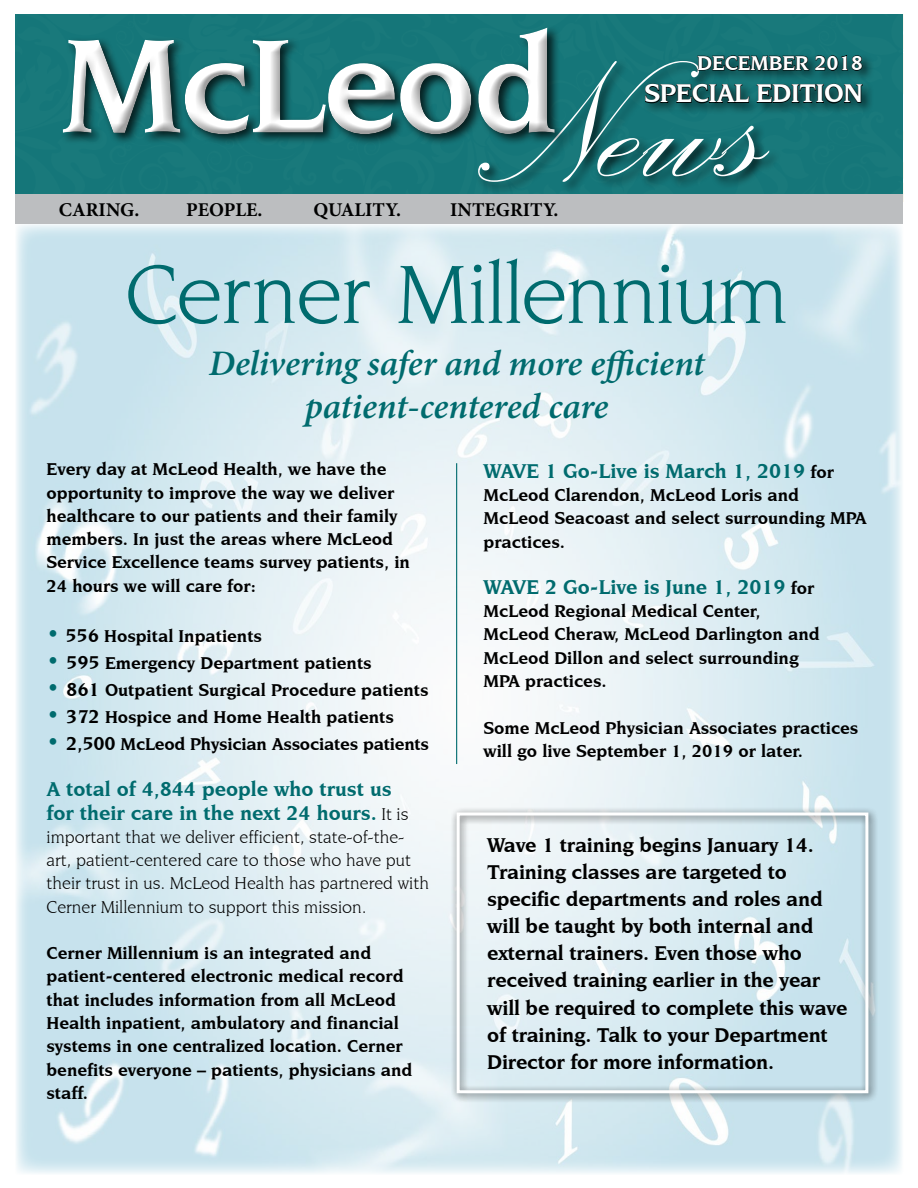
<style>
.page{position:relative;width:918px;height:1188px;background:#fff}
.page>*{position:absolute;margin:0;border:0;box-sizing:border-box;transform-origin:0 0}
.t1{font:216px "Palace Script";color:#fff}
.t2{font:700 141px "Novarese IT Cby BT";letter-spacing:-.025em;color:#fff}
.t3{font:72px "Novarese";color:#006b6e}
.t4{font:italic 600 36px/43.2px "Minion Pro";letter-spacing:-.005em;color:#006b6e;text-align:center}
.t5{font:700 27px "Novarese IT Cby BT";letter-spacing:-.01em;color:#fff}
.t6{font:700 21px/27px "Novarese IT Cby BT";letter-spacing:-.01em;color:#000}
.t7{font:700 21px/23.2px "Novarese IT Cby BT";color:#006b6e}
.t8{font:700 21px "Novarese IT Cby BT";color:#fff}
.t9{font:700 19.5px "Minion Pro";color:#000}
.t10{font:700 18px/23.2px "Novarese IT Cby BT";color:#000}
.t11{font:18px/23.2px "Novarese IT Cby BT";color:#000}
.s1{font-size:18px;color:#000}
.s2{font-size:22.5px;color:#006b6e}
.s3{font-size:19.5px}
.s4{font-weight:400;font-size:18px;color:#000}
</style>
<div class="page">
<img style="left:16px;top:224px;width:886px;height:950px">
<div style="left:16px;top:15px;width:887px;height:186px;background:#157679"></div>
<svg style="left:461px;top:55px;width:442px;height:140px"></svg>
<div style="left:60px;top:25px;width:507px;height:122px;background:#157679"></div>
<div style="left:54px;top:21px;width:511px;height:124px;background:#000;opacity:.38"></div>
<div style="left:16px;top:195px;width:887px;height:29px;background:#bcbec0"></div>
<hr style="left:456px;top:463px;width:1px;height:301px;background:#006b6e">
<div style="left:450px;top:807px;width:429px;height:297px;background:#000;opacity:.75"></div>
<div style="left:457px;top:813px;width:411px;height:280px;border:3px solid #fff"></div>
<h2 class="t2" style="left:60px;top:-1px;width:499px">McLeod</h2>
<p class="t8" style="left:697px;top:50px;width:167px">DECEMBER 2018</p>
<h1 class="t1" style="left:475px;top:-18px;width:294px">News</h1>
<h3 class="t5" style="left:644px;top:77px;width:220px">SPECIAL EDITION</h3>
<p class="t9" style="left:59px;top:196px;width:82px">CARING.</p>
<p class="t9" style="left:186px;top:196px;width:78px">PEOPLE.</p>
<p class="t9" style="left:313px;top:196px;width:89px">QUALITY.</p>
<p class="t9" style="left:450px;top:196px;width:110px">INTEGRITY.</p>
<h3 class="t3" style="left:126px;top:248px;width:663px">Cerner Millennium</h3>
<h3 class="t4" style="left:209px;top:342px;width:497px">Delivering safer and more efficient patient-centered care</h3>
<p class="t7" style="left:484px;top:459px;width:352px">WAVE 1 Go-Live is March 1, 2019 <span class="s1">for</span></p>
<p class="t10" style="left:484px;top:483px;width:385px">McLeod Clarendon, McLeod Loris and<br>McLeod Seacoast and select surrounding MPA practices.</p>
<p class="t7" style="left:484px;top:575px;width:332px">WAVE 2 Go-Live is June 1, 2019 <span class="s1">for</span></p>
<p class="t10" style="left:484px;top:599px;width:338px">McLeod Regional Medical Center,<br>McLeod Cheraw, McLeod Darlington and<br>McLeod Dillon and select surrounding<br>MPA practices.</p>
<p class="t10" style="left:484px;top:715px;width:376px">Some McLeod Physician Associates practices will go live September 1, 2019 or later.</p>
<p class="t10" style="left:47px;top:457px;width:365px">Every day at McLeod Health, we have the opportunity to improve the way we deliver healthcare to our patients and their family members. In just the areas where McLeod Service Excellence teams survey patients, in 24 hours we will care for:</p>
<p class="t10" style="left:47px;top:624px;width:217px"><span class="s2">•</span> <span class="s3">556</span> Hospital Inpatients</p>
<p class="t10" style="left:47px;top:651px;width:327px"><span class="s2">•</span> <span class="s3">595</span> Emergency Department patients</p>
<p class="t10" style="left:47px;top:678px;width:384px"><span class="s2">•</span> <span class="s3">861</span> Outpatient Surgical Procedure patients</p>
<p class="t10" style="left:47px;top:705px;width:349px"><span class="s2">•</span> <span class="s3">372</span> Hospice and Home Health patients</p>
<p class="t10" style="left:47px;top:732px;width:384px"><span class="s2">•</span> <span class="s3">2,500</span> McLeod Physician Associates patients</p>
<p class="t7" style="left:47px;top:777px;width:364px">A total of 4,844 people who trust us for their care in the next 24 hours. <span class="s4">It is</span></p>
<p class="t11" style="left:47px;top:825px;width:384px">important that we deliver efficient, state-of-the&shy;art, patient-centered care to those who have put their trust in us. McLeod Health has partnered with Cerner Millennium to support this mission.</p>
<p class="t10" style="left:47px;top:941px;width:367px">Cerner Millennium is an integrated and patient-centered electronic medical record that includes information from all McLeod Health inpatient, ambulatory and financial systems in one centralized location. Cerner benefits everyone – patients, physicians and staff.</p>
<p class="t6" style="left:487px;top:832px;width:362px">Wave 1 training begins January 14.<br>Training classes are targeted to specific departments and roles and will be taught by both internal and external trainers. Even those who received training earlier in the year will be required to complete this wave of training. Talk to your Department Director for more information.</p>
</div>
